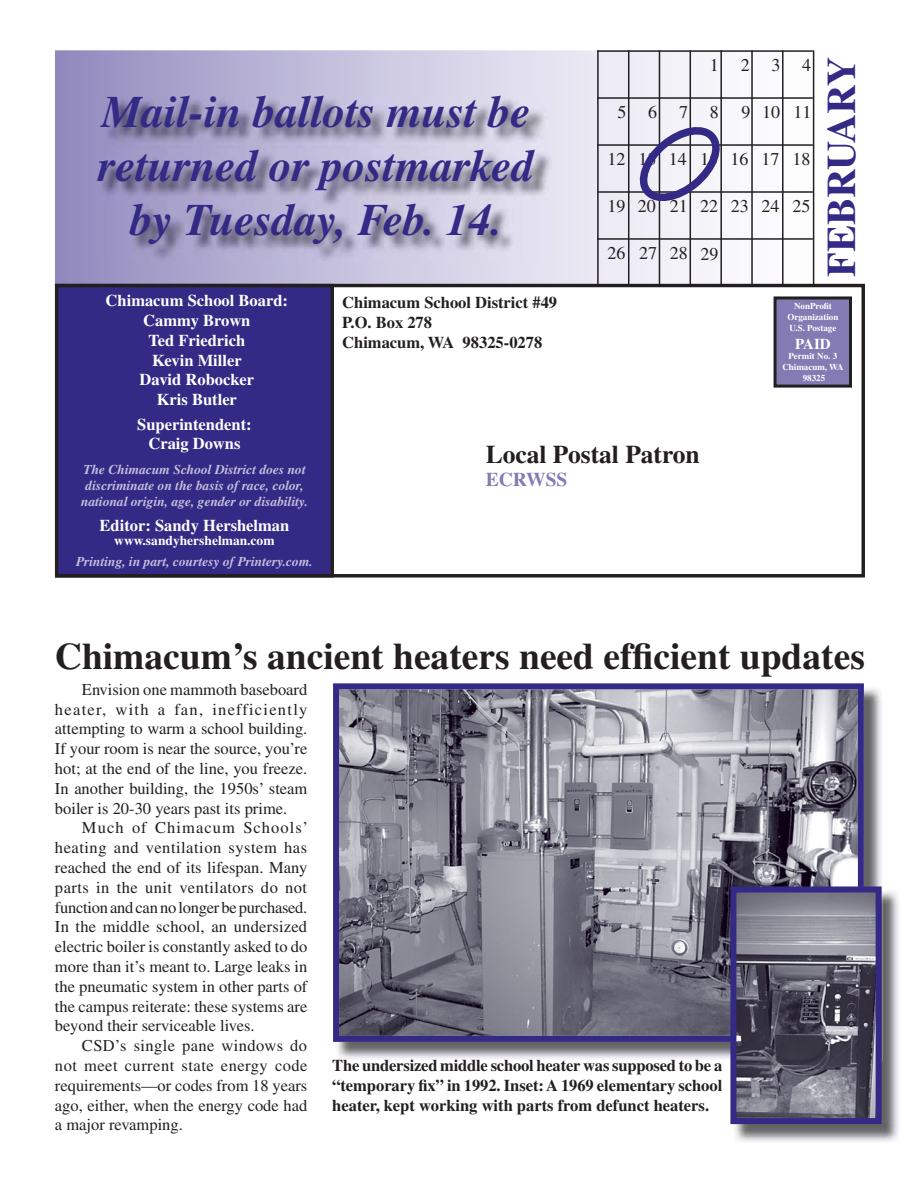
<style>
.page{position:relative;width:918px;height:1188px;background:#fff}
.page>*{position:absolute;margin:0;border:0;box-sizing:border-box;transform-origin:0 0}
.t1{font:italic 700 45px/54px "Times";color:#332a86;text-align:center}
.t2{font:700 40.5px "Times";color:#332a86}
.t3{font:700 37.5px "Times";color:#231f20}
.t4{font:700 25.5px "Times";color:#231f20}
.t5{font:700 19.5px "Times";color:#847bb4}
.t6{font:18px "Times";color:#231f20}
.t7{font:16.5px/19.8px "Times";color:#231f20;text-align:justify}
.t8{font:700 16.5px/19.8px "Times";color:#231f20}
.t9{font:700 16.5px/19.8px "Times";color:#fff;text-align:center}
.t10{font:700 15px "Times";color:#fff}
.t11{font:italic 700 13.5px/16.2px "Times";color:#c4c0dd;text-align:center}
.t12{font:700 13.5px "Times";color:#fff}
.t13{font:700 9px/10.8px "Times";color:#fff;text-align:center}
</style>
<div class="page">
<svg style="left:55px;top:50px;width:810px;height:234px"></svg>
<div style="left:55px;top:284px;width:810px;height:294px;border:3px solid #231f20"></div>
<div style="left:57px;top:286px;width:275px;height:290px;background:#332a86"></div>
<div style="left:55px;top:284px;width:279px;height:294px;border:3px solid #231f20"></div>
<div style="left:775px;top:298px;width:76px;height:88px;background:#847bb4"></div>
<div style="left:774px;top:296px;width:78px;height:92px;border:3px solid #231f20"></div>
<img style="left:99px;top:97px;width:452px;height:163px">
<img style="left:337px;top:688px;width:545px;height:371px">
<svg style="left:333px;top:683px;width:531px;height:359px;background:#858493"></svg>
<hr style="left:597px;top:50px;width:2px;height:235px;background:#231f20">
<hr style="left:628px;top:50px;width:1px;height:235px;background:#231f20">
<hr style="left:659px;top:50px;width:1px;height:235px;background:#231f20">
<hr style="left:690px;top:50px;width:1px;height:235px;background:#231f20">
<hr style="left:720px;top:50px;width:2px;height:235px;background:#231f20">
<hr style="left:751px;top:50px;width:2px;height:235px;background:#231f20">
<hr style="left:782px;top:50px;width:2px;height:235px;background:#231f20">
<hr style="left:813px;top:50px;width:1px;height:235px;background:#231f20">
<hr style="left:597px;top:50px;width:216px;height:2px;background:#231f20">
<hr style="left:597px;top:97px;width:216px;height:2px;background:#231f20">
<hr style="left:597px;top:144px;width:216px;height:2px;background:#231f20">
<hr style="left:597px;top:191px;width:216px;height:2px;background:#231f20">
<hr style="left:597px;top:238px;width:216px;height:2px;background:#231f20">
<svg style="left:635px;top:116px;width:86px;height:96px"></svg>
<img style="left:733px;top:891px;width:166px;height:251px">
<img style="left:737px;top:894px;width:138px;height:223px">
<div style="left:730px;top:887px;width:152px;height:237px;border:6px solid #332a86"></div>
<h1 class="t1" style="left:98px;top:88px;width:438px">Mail-in ballots must be returned or postmarked by Tuesday, Feb. 14.</h1>
<p class="t9" style="left:106px;top:292px;width:184px">Chimacum School Board:<br>Cammy Brown<br>Ted Friedrich<br>Kevin Miller<br>David Robocker<br>Kris Butler</p>
<p class="t8" style="left:342px;top:295px;width:216px">Chimacum School District #49<br>P.O. Box 278<br>Chimacum, WA 98325-0278</p>
<p class="t6" style="left:710px;top:58px;width:103px">1234</p>
<p class="t6" style="left:617px;top:105px;width:103px">5678</p>
<p class="t6" style="left:741px;top:105px;width:72px">9 10 11</p>
<p class="t6" style="left:608px;top:152px;width:205px">12 13 14 15 16 17 18</p>
<p class="t6" style="left:608px;top:199px;width:205px">19 20 21 22 23 24 25</p>
<p class="t6" style="left:607px;top:247px;width:19px">26</p>
<p class="t6" style="left:639px;top:247px;width:81px">27 28 29</p>
<h2 class="t2" style="left:827px;top:277px;width:221px;rotate:-90deg">FEBRUARY</h2>
<p class="t13" style="left:787px;top:301px;width:52px">NonProfit<br>Organization<br>U.S. Postage</p>
<p class="t10" style="left:795px;top:338px;width:37px">PAID</p>
<p class="t13" style="left:782px;top:352px;width:63px">Permit No. 3<br>Chimacum, WA<br>98325</p>
<p class="t9" style="left:137px;top:416px;width:116px">Superintendent:<br>Craig Downs</p>
<p class="t11" style="left:81px;top:462px;width:228px">The Chimacum School District does not discriminate on the basis of race, color, national origin, age, gender or disability.</p>
<p class="t9" style="left:100px;top:517px;width:191px">Editor: Sandy Hershelman</p>
<p class="t12" style="left:114px;top:535px;width:162px">www.sandyhershelman.com</p>
<p class="t11" style="left:76px;top:555px;width:238px">Printing, in part, courtesy of Printery.com.</p>
<h3 class="t4" style="left:486px;top:445px;width:216px">Local Postal Patron</h3>
<p class="t5" style="left:486px;top:472px;width:83px">ECRWSS</p>
<h3 class="t3" style="left:55px;top:642px;width:811px">Chimacum’s ancient heaters need efficient updates</h3>
<p class="t7" style="left:55px;top:681px;width:254px;text-indent:27px">Envision one mammoth baseboard heater, with a fan, inefficiently attempting to warm a school building.<br>If your room is near the source, you’re hot; at the end of the line, you freeze.<br>In another building, the 1950s’ steam boiler is 20-30 years past its prime.</p>
<p class="t7" style="left:55px;top:820px;width:255px;text-indent:27px">Much of Chimacum Schools’ heating and ventilation system has reached the end of its lifespan. Many parts in the unit ventilators do not function and can no longer be purchased.<br>In the middle school, an undersized electric boiler is constantly asked to do more than it’s meant to. Large leaks in the pneumatic system in other parts of the campus reiterate: these systems are beyond their serviceable lives.</p>
<p class="t7" style="left:55px;top:1037px;width:254px;text-indent:27px">CSD’s single pane windows do not meet current state energy code requirements—or codes from 18 years ago, either, when the energy code had a major revamping.</p>
<p class="t8" style="left:332px;top:1057px;width:391px;text-align:justify">The undersized middle school heater was supposed to be a “temporary fix” in 1992. Inset: A 1969 elementary school heater, kept working with parts from defunct heaters.</p>
</div>
